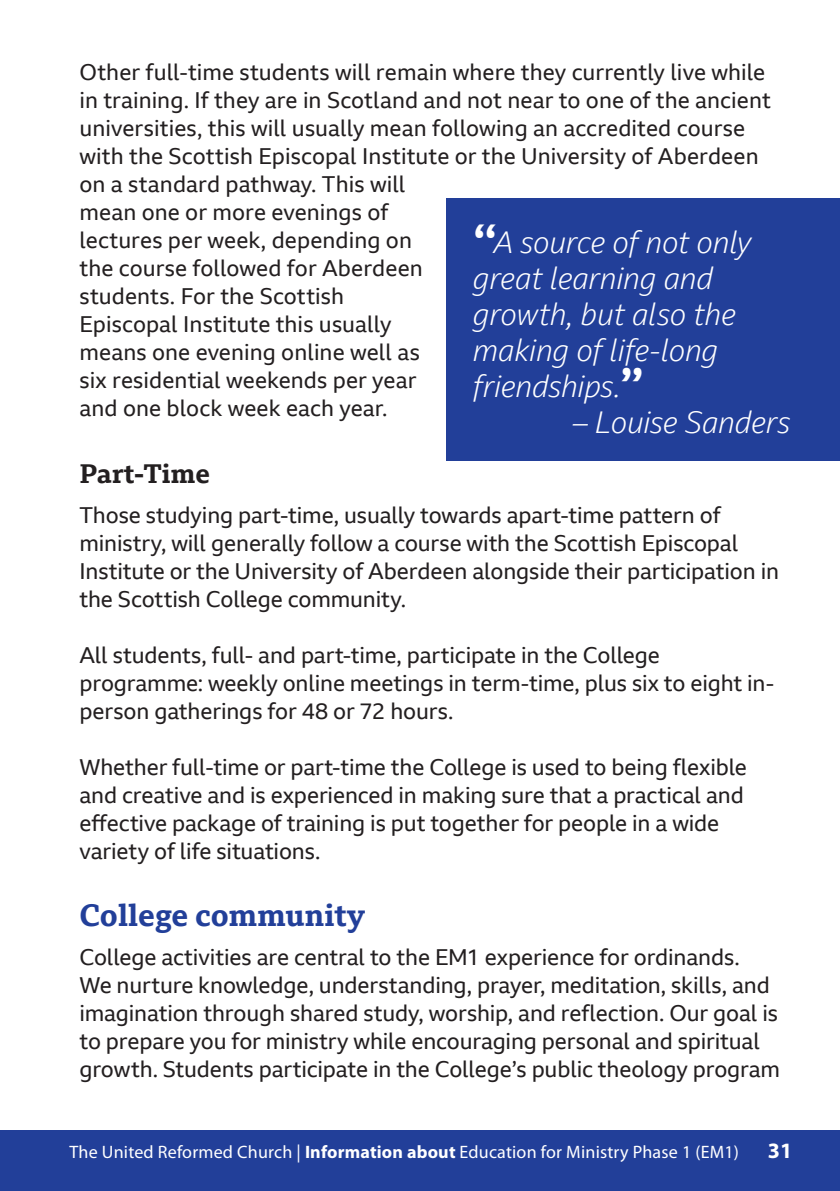
<style>
.page{position:relative;width:840px;height:1191px;background:#fff}
.page>*{position:absolute;margin:0;border:0;box-sizing:border-box;transform-origin:0 0}
.t1{font:italic 300 30px/36px "BBC Reith Sans";letter-spacing:-.01em;color:#fff}
.t2{font:700 30px "BBC Reith Serif";color:#223f99}
.t3{font:700 26px "BBC Reith Serif";color:#231f20}
.t4{font:22px/28px "BBC Reith Sans";letter-spacing:-.005em;color:#231f20}
.t5{font:700 22px "Myriad Pro";color:#fff}
.t6{font:18px "Myriad Pro";letter-spacing:.01em;color:#fff}
.s1{font-family:"BBC Reith Serif";font-weight:700;font-style:normal;font-size:48px}
.s2{font-weight:700}
</style>
<div class="page">
<div style="left:1px;top:1130px;width:838px;height:61px;background:#223f99"></div>
<hr style="left:0;top:1130px;width:1px;height:61px;background:#223f99">
<div style="left:446px;top:198px;width:393px;height:263px;background:#223f99"></div>
<p class="t4" style="left:79px;top:58px;width:692px">Other full-time students will remain where they currently live while in training. If they are in Scotland and not near to one of the ancient universities, this will usually mean following an accredited course with the Scottish Episcopal Institute or the University of Aberdeen on a standard pathway. This will<br>mean one or more evenings of<br>lectures per week, depending on<br>the course followed for Aberdeen<br>students. For the Scottish<br>Episcopal Institute this usually<br>means one evening online well as<br>six residential weekends per year<br>and one block week each year.</p>
<h1 class="t1" style="left:472px;top:224px;width:279px"><span class="s1">‘‘</span>A source of not only great learning and growth, but also the making of life-long friendships.<span class="s1">’’</span></h1>
<h1 class="t1" style="left:572px;top:404px;width:219px">– Louise Sanders</h1>
<p class="t3" style="left:79px;top:457px;width:132px">Part-Time</p>
<p class="t4" style="left:79px;top:500px;width:700px">Those studying part-time, usually towards apart-time pattern of ministry, will generally follow a course with the Scottish Episcopal Institute or the University of Aberdeen alongside their participation in the Scottish College community.</p>
<p class="t4" style="left:79px;top:640px;width:696px">All students, full- and part-time, participate in the College programme: weekly online meetings in term-time, plus six to eight in&shy;person gatherings for 48 or 72 hours.</p>
<p class="t4" style="left:79px;top:752px;width:668px">Whether full-time or part-time the College is used to being flexible and creative and is experienced in making sure that a practical and effective package of training is put together for people in a wide variety of life situations.</p>
<h1 class="t2" style="left:79px;top:896px;width:287px">College community</h1>
<p class="t4" style="left:79px;top:943px;width:701px">College activities are central to the EM1 experience for ordinands.<br>We nurture knowledge, understanding, prayer, meditation, skills, and imagination through shared study, worship, and reflection. Our goal is to prepare you for ministry while encouraging personal and spiritual growth. Students participate in the College’s public theology program</p>
<p class="t6" style="left:69px;top:1142px;width:670px">The United Reformed Church | <span class="s2">Information about</span> Education for Ministry Phase 1 (EM1)</p>
<p class="t5" style="left:767px;top:1139px;width:40px">3131</p>
</div>
